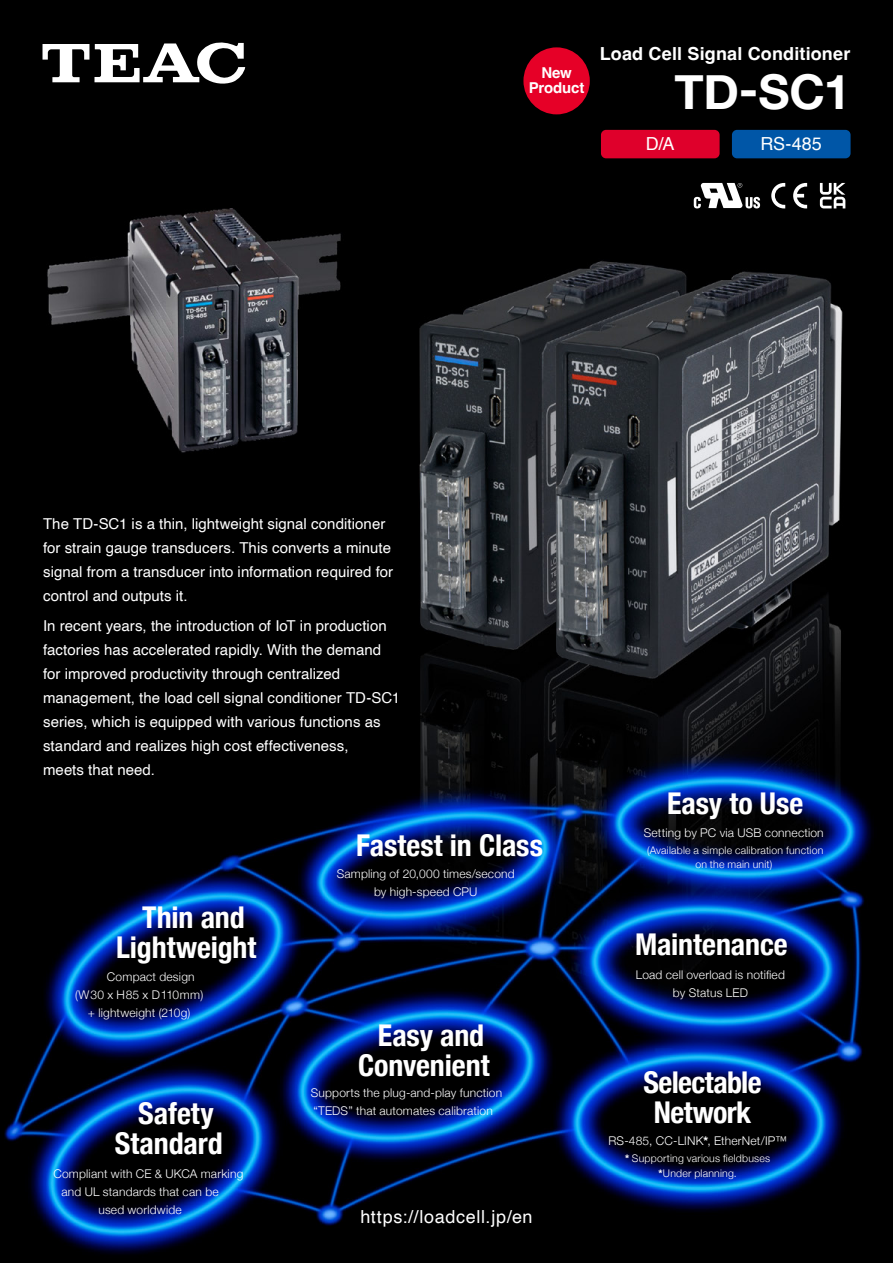
<style>
.page{position:relative;width:893px;height:1263px;background:#fff}
.page>*{position:absolute;margin:0;border:0;box-sizing:border-box;transform-origin:0 0}
.t1{font:700 48px "Helvetica Neue";color:#fff}
.t2{font:700 condensed 30px/30px "Helvetica Neue";letter-spacing:-.005em;color:#fff;text-align:center}
.t3{font:18px "Helvetica";letter-spacing:.035em;color:#fff}
.t4{font:700 18px "Helvetica";letter-spacing:.01em;color:#fff}
.t5{font:15px/24px "Helvetica";letter-spacing:.005em;color:#fff}
.t6{font:700 15px/15px "Helvetica";letter-spacing:-.015em;color:#fff;text-align:center}
.t7{font:300 12px/18px "Helvetica Neue";letter-spacing:.015em;color:#fff;text-align:center}
.t8{font:300 10.5px/13.5px "Helvetica Neue";letter-spacing:.02em;color:#fff;text-align:center}
.s1{font-weight:700;font-stretch:condensed}
</style>
<div class="page">
<img style="left:0;top:0;width:893px;height:1263px">
<svg style="left:43px;top:41px;width:202px;height:44px"></svg>
<div style="left:523px;top:47px;width:67px;height:67px;background:#e60027;border-radius:50%"></div>
<div style="left:601px;top:130px;width:119px;height:28px;background:#df002b;border-radius:5px"></div>
<div style="left:732px;top:130px;width:118px;height:28px;background:#0056a7;border-radius:5px"></div>
<svg style="left:771px;top:183px;width:36px;height:25px"></svg>
<svg style="left:820px;top:183px;width:25px;height:25px"></svg>
<svg style="left:694px;top:183px;width:66px;height:25px"></svg>
<p class="t6" style="left:529px;top:67px;width:57px">New<br>Product</p>
<p class="t4" style="left:600px;top:42px;width:252px">Load Cell Signal Conditioner</p>
<h1 class="t1" style="left:674px;top:55px;width:177px">TD-SC1</h1>
<p class="t3" style="left:646px;top:130px;width:30px">D/A</p>
<p class="t3" style="left:761px;top:130px;width:63px">RS-485</p>
<p class="t5" style="left:43px;top:512px;width:352px">The TD-SC1 is a thin, lightweight signal conditioner for strain gauge transducers. This converts a minute signal from a transducer into information required for control and outputs it.</p>
<p class="t5" style="left:43px;top:614px;width:359px">In recent years, the introduction of IoT in production factories has accelerated rapidly. With the demand for improved productivity through centralized management, the load cell signal conditioner TD-SC1 series, which is equipped with various functions as standard and realizes high cost effectiveness,<br>meets that need.</p>
<h2 class="t2" style="left:356px;top:828px;width:188px">Fastest in Class</h2>
<h2 class="t2" style="left:116px;top:900px;width:142px">Thin and<br>Lightweight</h2>
<p class="t7" style="left:107px;top:967px;width:89px">Compact design</p>
<p class="t7" style="left:75px;top:985px;width:130px">(W30 x H85 x D110mm)</p>
<p class="t7" style="left:88px;top:1003px;width:104px">+ lightweight (210g)</p>
<h2 class="t2" style="left:115px;top:1096px;width:110px">Safety<br>Standard</h2>
<p class="t7" style="left:53px;top:1164px;width:191px">Compliant with CE &amp; UKCA marking</p>
<p class="t7" style="left:61px;top:1182px;width:159px">and UL standards that can be</p>
<p class="t7" style="left:98px;top:1200px;width:85px">used worldwide</p>
<p class="t7" style="left:337px;top:864px;width:180px">Sampling of 20,000 times/second by high-speed CPU</p>
<h2 class="t2" style="left:358px;top:1018px;width:133px">Easy and<br>Convenient</h2>
<p class="t7" style="left:311px;top:1083px;width:193px;text-align:left">Supports the plug-and-play function “TEDS” that automates calibration</p>
<p class="t3" style="left:360px;top:1203px;width:174px">https://loadcell.jp/en</p>
<h2 class="t2" style="left:667px;top:786px;width:138px">Easy to Use</h2>
<p class="t7" style="left:644px;top:823px;width:181px">Setting by PC via USB connection</p>
<p class="t8" style="left:647px;top:843px;width:178px">(Available a simple calibration function on the main unit)</p>
<h2 class="t2" style="left:635px;top:927px;width:154px">Maintenance</h2>
<p class="t7" style="left:636px;top:965px;width:151px">Load cell overload is notified by Status LED</p>
<h2 class="t2" style="left:643px;top:1065px;width:120px">Selectable<br>Network</h2>
<p class="t7" style="left:608px;top:1131px;width:180px">RS-485, CC-LINK<span class="s1">*</span>, EtherNet/IP™</p>
<p class="t8" style="left:625px;top:1150px;width:146px;line-height:15px"><span class="s1">*</span> Supporting various fieldbuses <span class="s1">*</span>Under planning.</p>
</div>
